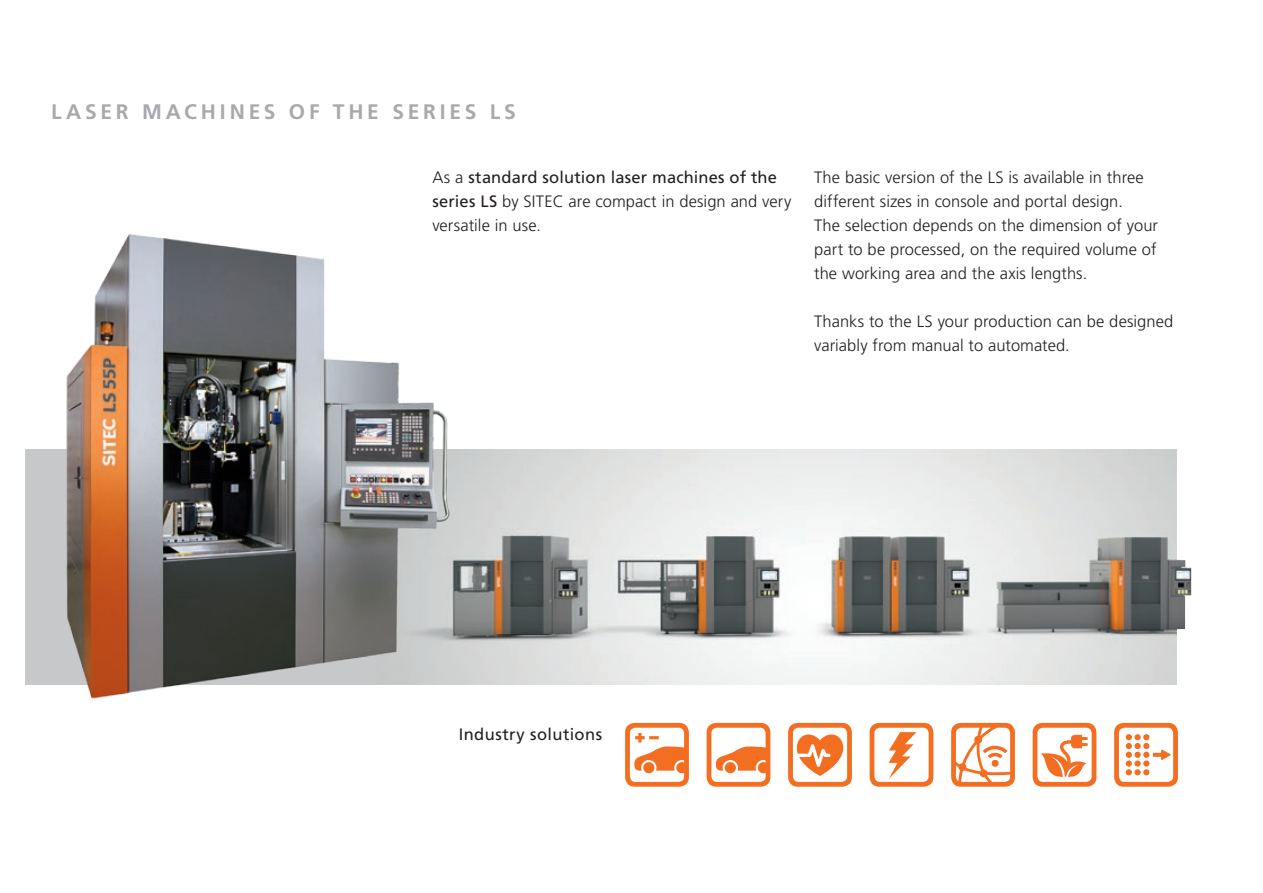
<style>
.page{position:relative;width:1263px;height:893px;background:#fff}
.page>*{position:absolute;margin:0;border:0;box-sizing:border-box;transform-origin:0 0}
.t1{font:700 21px "Frutiger";letter-spacing:.18em;color:#a8a9ad}
.t2{font:300 16.5px/24px "Frutiger";letter-spacing:.005em;color:#231f20}
.t3{font:16.5px "Frutiger";letter-spacing:.025em;color:#231f20}
.s1{font-weight:400}
</style>
<div class="page">
<svg style="left:788px;top:723px;width:64px;height:64px"></svg>
<svg style="left:870px;top:723px;width:63px;height:64px"></svg>
<svg style="left:1114px;top:723px;width:64px;height:64px"></svg>
<svg style="left:951px;top:723px;width:64px;height:64px"></svg>
<svg style="left:1033px;top:723px;width:63px;height:64px"></svg>
<svg style="left:707px;top:723px;width:63px;height:64px"></svg>
<svg style="left:625px;top:723px;width:64px;height:64px"></svg>
<div style="left:26px;top:449px;width:1151px;height:236px;background:#c7c8ca"></div>
<img style="left:462px;top:449px;width:715px;height:236px">
<img style="left:1167px;top:560px;width:24px;height:69px">
<img style="left:66px;top:234px;width:396px;height:465px">
<p class="t1" style="left:51px;top:99px;width:466px">LASER MACHINES OF THE SERIES LS</p>
<p class="t2" style="left:432px;top:165px;width:360px">As a <span class="s1">standard solution laser machines of the series LS</span> by SITEC are compact in design and very versatile in use.</p>
<p class="t2" style="left:814px;top:165px;width:331px">The basic version of the LS is available in three different sizes in console and portal design.</p>
<p class="t2" style="left:814px;top:213px;width:345px;text-align:justify">The selection depends on the dimension of your part to be processed, on the required volume of the working area and the axis lengths.</p>
<p class="t2" style="left:814px;top:309px;width:361px">Thanks to the LS your production can be designed variably from manual to automated.</p>
<p class="t3" style="left:459px;top:724px;width:145px">Industry solutions</p>
</div>
